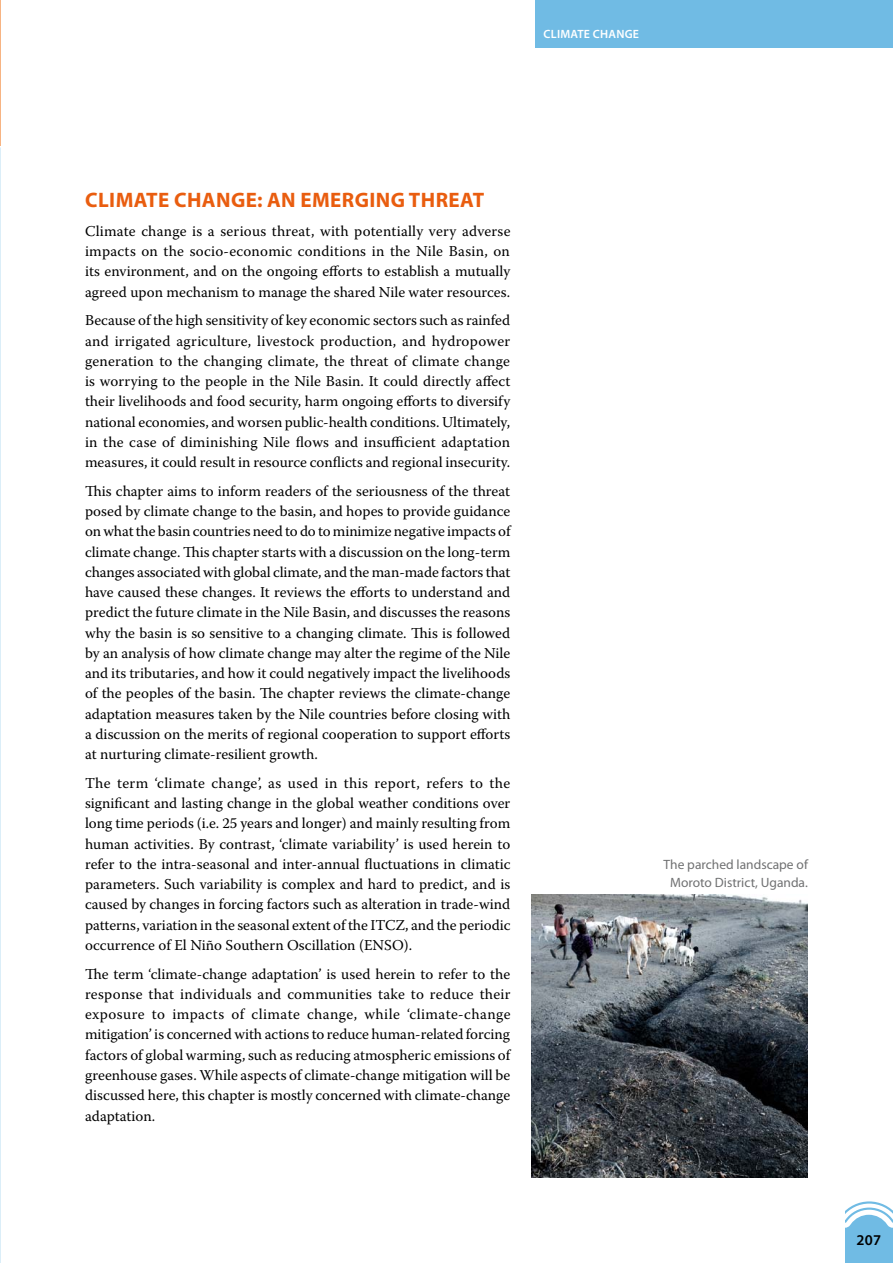
<style>
.page{position:relative;width:893px;height:1263px;background:#fff}
.page>*{position:absolute;margin:0;border:0;box-sizing:border-box;transform-origin:0 0}
.t1{font:700 21px "Myriad Pro";letter-spacing:.02em;color:#e95d0f}
.t2{font:15px/20.2px "Warnock Pro";color:#000;text-align:justify}
.t3{font:600 15px "Myriad Pro";color:#000}
.t4{font:13.5px/18px "Myriad Pro";color:#707172;text-align:center}
.t5{font:600 12px "Myriad Pro";letter-spacing:.02em;color:#fff}
</style>
<div class="page">
<hr style="left:0;top:0;width:1px;height:147px;background:#f7b483">
<div style="left:535px;top:0;width:358px;height:48px;background:#70bbe4"></div>
<svg style="left:845px;top:1201px;width:48px;height:62px"></svg>
<img style="left:531px;top:895px;width:277px;height:283px">
<p class="t5" style="left:544px;top:27px;width:35px">CLIMATE</p>
<p class="t5" style="left:593px;top:27px;width:16px">CHAN</p>
<p class="t5" style="left:625px;top:27px;width:15px">GE</p>
<h1 class="t1" style="left:85px;top:186px;width:400px">CLIMATE CHANGE: AN EMERGING THREAT</h1>
<p class="t2" style="left:85px;top:221px;width:427px">Climate change is a serious threat, with potentially very adverse impacts on the socio-economic conditions in the Nile Basin, on its environment, and on the ongoing efforts to establish a mutually agreed upon mechanism to manage the shared Nile water resources.</p>
<p class="t2" style="left:85px;top:310px;width:427px">Because of the high sensitivity of key economic sectors such as rainfed and irrigated agriculture, livestock production, and hydropower generation to the changing climate, the threat of climate change is worrying to the people in the Nile Basin. It could directly affect their livelihoods and food security, harm ongoing efforts to diversify national economies, and worsen public-health conditions. Ultimately, in the case of diminishing Nile flows and insufficient adaptation measures, it could result in resource conflicts and regional insecurity.</p>
<p class="t2" style="left:85px;top:481px;width:427px">This chapter aims to inform readers of the seriousness of the threat posed by climate change to the basin, and hopes to provide guidance on what the basin countries need to do to minimize negative impacts of climate change. This chapter starts with a discussion on the long-term changes associated with global climate, and the man-made factors that have caused these changes. It reviews the efforts to understand and predict the future climate in the Nile Basin, and discusses the reasons why the basin is so sensitive to a changing climate. This is followed by an analysis of how climate change may alter the regime of the Nile and its tributaries, and how it could negatively impact the livelihoods of the peoples of the basin. The chapter reviews the climate-change adaptation measures taken by the Nile countries before closing with a discussion on the merits of regional cooperation to support efforts at nurturing climate-resilient growth.</p>
<p class="t2" style="left:85px;top:773px;width:427px">The term ‘climate change’, as used in this report, refers to the significant and lasting change in the global weather conditions over long time periods (i.e. 25 years and longer) and mainly resulting from human activities. By contrast, ‘climate variability’ is used herein to refer to the intra-seasonal and inter-annual fluctuations in climatic parameters. Such variability is complex and hard to predict, and is caused by changes in forcing factors such as alteration in trade-wind patterns, variation in the seasonal extent of the ITCZ, and the periodic occurrence of El Niño Southern Oscillation (ENSO).</p>
<p class="t2" style="left:85px;top:963px;width:427px">The term ‘climate-change adaptation’ is used herein to refer to the response that individuals and communities take to reduce their exposure to impacts of climate change, while ‘climate-change mitigation’ is concerned with actions to reduce human-related forcing factors of global warming, such as reducing atmospheric emissions of greenhouse gases. While aspects of climate-change mitigation will be discussed here, this chapter is mostly concerned with climate-change adaptation.</p>
<p class="t4" style="left:664px;top:855px;width:146px">The parched landscape of<br>Moroto District, Uganda.</p>
<p class="t3" style="left:857px;top:1230px;width:26px">207</p>
</div>
